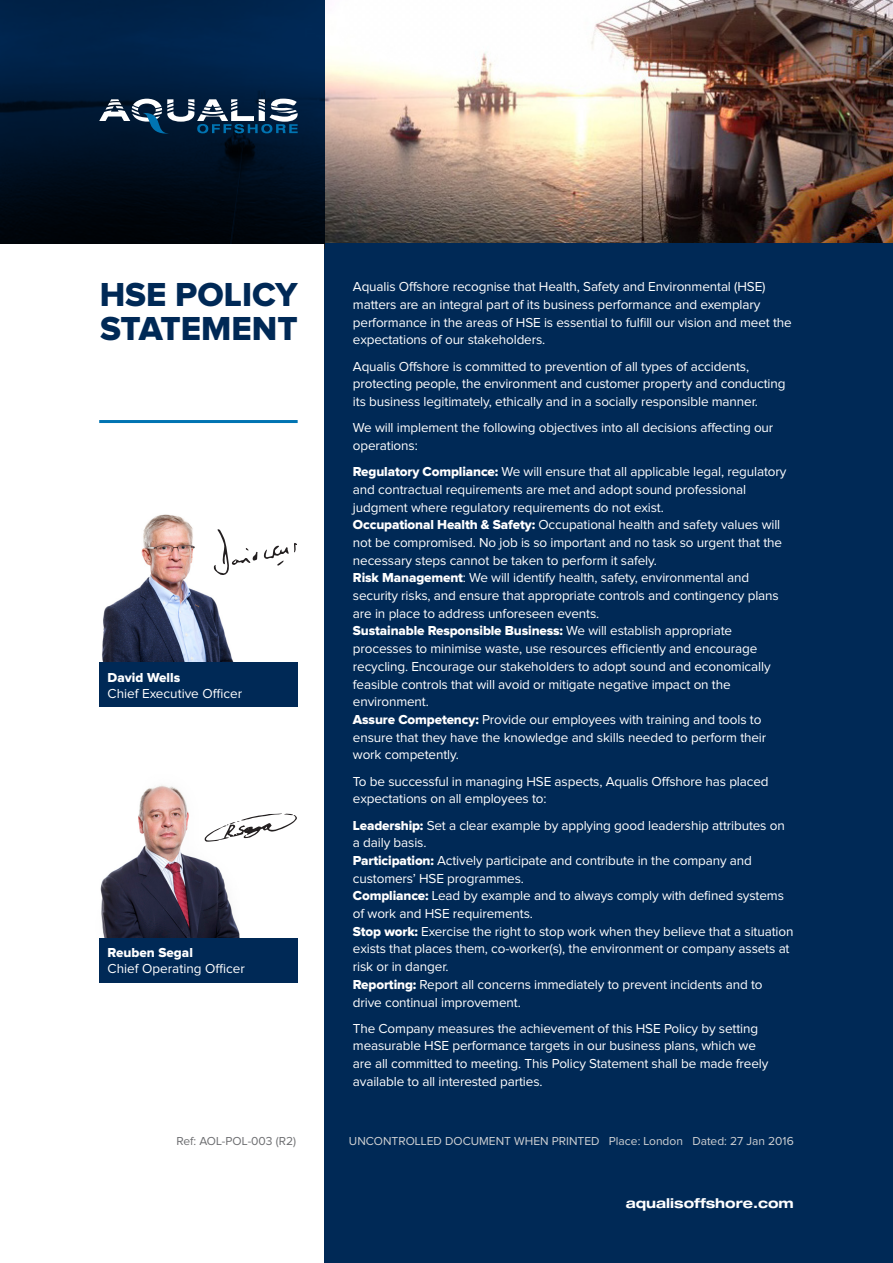
<style>
.page{position:relative;width:893px;height:1263px;background:#fff}
.page>*{position:absolute;margin:0;border:0;box-sizing:border-box;transform-origin:0 0}
.t1{font:34.5px/34.5px "Proxima Nova Extrabld";color:#002956}
.t2{font:13.5px/17.7px "Proxima Nova";letter-spacing:-.01em;color:#fff}
.t3{font:13.5px "Proxima Nova Extrabld";color:#fff}
.t4{font:700 expanded 13.5px "Helvetica Neue";color:#fff}
.t5{font:12px "Proxima Nova";color:#d1d2d4}
.t6{font:12px "Proxima Nova";color:#6c6d70}
.s1{font-family:"Proxima Nova Extrabld"}
</style>
<div class="page">
<img style="left:324px;top:0;width:569px;height:243px">
<div style="left:324px;top:243px;width:569px;height:1020px;background:#002956"></div>
<hr style="left:99px;top:420px;width:199px;height:3px;background:#0074b2">
<div style="left:0;top:0;width:324px;height:249px;background:linear-gradient(to right,#fff,#fff)"></div>
<svg style="left:0;top:0;width:324px;height:243px;background:#00162f"></svg>
<svg style="left:99px;top:99px;width:199px;height:35px"></svg>
<img style="left:99px;top:514px;width:148px;height:149px">
<svg style="left:264px;top:543px;width:33px;height:23px"></svg>
<svg style="left:213px;top:529px;width:45px;height:47px"></svg>
<img style="left:100px;top:785px;width:139px;height:153px">
<svg style="left:204px;top:813px;width:93px;height:29px"></svg>
<div style="left:99px;top:663px;width:199px;height:44px;background:#002956"></div>
<div style="left:99px;top:938px;width:199px;height:44px;background:#002956"></div>
<p class="t1" style="left:100px;top:279px;width:199px">HSE POLICY<br>STATEMENT</p>
<p class="t3" style="left:108px;top:671px;width:74px">David Wells</p>
<p class="t2" style="left:108px;top:685px;width:136px">Chief Executive Officer</p>
<p class="t3" style="left:108px;top:946px;width:87px">Reuben Segal</p>
<p class="t2" style="left:108px;top:961px;width:139px">Chief Operating Officer</p>
<p class="t2" style="left:353px;top:279px;width:440px">Aqualis Offshore recognise that Health, Safety and Environmental (HSE) matters are an integral part of its business performance and exemplary performance in the areas of HSE is essential to fulfill our vision and meet the expectations of our stakeholders.</p>
<p class="t2" style="left:353px;top:358px;width:434px">Aqualis Offshore is committed to prevention of all types of accidents, protecting people, the environment and customer property and conducting its business legitimately, ethically and in a socially responsible manner.</p>
<p class="t2" style="left:353px;top:419px;width:422px">We will implement the following objectives into all decisions affecting our operations:</p>
<p class="t2" style="left:353px;top:463px;width:435px"><span class="s1">Regulatory Compliance:</span> We will ensure that all applicable legal, regulatory and contractual requirements are met and adopt sound professional judgment where regulatory requirements do not exist.</p>
<p class="t2" style="left:353px;top:516px;width:431px"><span class="s1">Occupational Health &amp; Safety:</span> Occupational health and safety values will not be compromised. No job is so important and no task so urgent that the necessary steps cannot be taken to perform it safely.</p>
<p class="t2" style="left:353px;top:570px;width:427px"><span class="s1">Risk Management</span>: We will identify health, safety, environmental and security risks, and ensure that appropriate controls and contingency plans are in place to address unforeseen events.</p>
<p class="t2" style="left:353px;top:623px;width:419px"><span class="s1">Sustainable Responsible Business:</span> We will establish appropriate processes to minimise waste, use resources efficiently and encourage recycling. Encourage our stakeholders to adopt sound and economically feasible controls that will avoid or mitigate negative impact on the environment.</p>
<p class="t2" style="left:353px;top:711px;width:415px"><span class="s1">Assure Competency:</span> Provide our employees with training and tools to ensure that they have the knowledge and skills needed to perform their work competently.</p>
<p class="t2" style="left:353px;top:773px;width:417px">To be successful in managing HSE aspects, Aqualis Offshore has placed expectations on all employees to:</p>
<p class="t2" style="left:353px;top:817px;width:433px"><span class="s1">Leadership:</span> Set a clear example by applying good leadership attributes on a daily basis.</p>
<p class="t2" style="left:353px;top:852px;width:400px"><span class="s1">Participation:</span> Actively participate and contribute in the company and customers’ HSE programmes.</p>
<p class="t2" style="left:353px;top:887px;width:432px"><span class="s1">Compliance:</span> Lead by example and to always comply with defined systems of work and HSE requirements.</p>
<p class="t2" style="left:353px;top:923px;width:442px"><span class="s1">Stop work:</span> Exercise the right to stop work when they believe that a situation exists that places them, co-worker(s), the environment or company assets at risk or in danger.</p>
<p class="t2" style="left:353px;top:976px;width:411px"><span class="s1">Reporting:</span> Report all concerns immediately to prevent incidents and to drive continual improvement.</p>
<p class="t2" style="left:353px;top:1020px;width:417px">The Company measures the achievement of this HSE Policy by setting measurable HSE performance targets in our business plans, which we are all committed to meeting. This Policy Statement shall be made freely available to all interested parties.</p>
<p class="t6" style="left:176px;top:1135px;width:121px">Ref: AOL-POL-003 (R2)</p>
<p class="t5" style="left:349px;top:1135px;width:446px">UNCONTROLLED DOCUMENT WHEN PRINTED Place: London Dated: 27 Jan 2016</p>
<p class="t4" style="left:626px;top:1194px;width:170px">aqualisoffshore.com</p>
</div>
